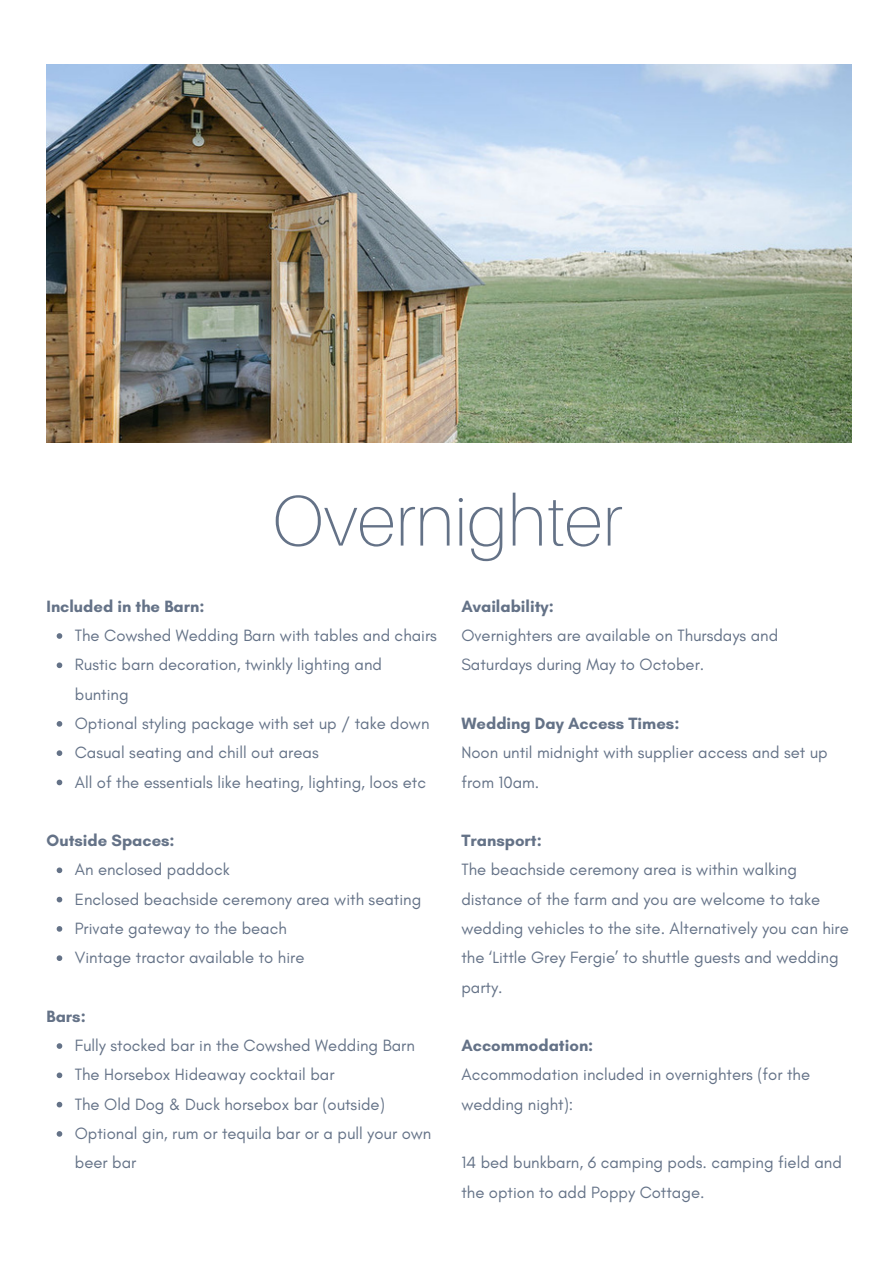
<style>
.page{position:relative;width:894px;height:1264px;background:#fff}
.page>*{position:absolute;margin:0;border:0;box-sizing:border-box;transform-origin:0 0}
.t1{font:100 71.4px "Aileron";color:#647287}
.t2{font:16.65px/29.2px "Glacial Indifference";color:#647287}
.t3{font:700 16.65px "Glacial Indifference";color:#647287}
</style>
<div class="page">
<img style="left:46px;top:64px;width:804px;height:379px">
<svg style="left:57px;top:633px;width:5px;height:6px"></svg>
<svg style="left:57px;top:662px;width:5px;height:6px"></svg>
<svg style="left:57px;top:721px;width:5px;height:5px"></svg>
<svg style="left:57px;top:750px;width:5px;height:6px"></svg>
<svg style="left:57px;top:779px;width:5px;height:6px"></svg>
<svg style="left:57px;top:867px;width:5px;height:6px"></svg>
<svg style="left:57px;top:896px;width:5px;height:6px"></svg>
<svg style="left:57px;top:926px;width:5px;height:5px"></svg>
<svg style="left:57px;top:955px;width:5px;height:6px"></svg>
<svg style="left:57px;top:1043px;width:5px;height:5px"></svg>
<svg style="left:57px;top:1072px;width:5px;height:6px"></svg>
<svg style="left:57px;top:1101px;width:5px;height:6px"></svg>
<svg style="left:57px;top:1131px;width:5px;height:5px"></svg>
<h1 class="t1" style="left:272px;top:476px;width:351px">Overnighter</h1>
<p class="t3" style="left:46px;top:596px;width:159px">Included in the Barn:</p>
<p class="t2" style="left:75px;top:620px;width:363px">The Cowshed Wedding Barn with tables and chairs Rustic barn decoration, twinkly lighting and bunting<br>Optional styling package with set up / take down Casual seating and chill out areas<br>All of the essentials like heating, lighting, loos etc</p>
<p class="t3" style="left:46px;top:830px;width:130px">Outside Spaces:</p>
<p class="t2" style="left:75px;top:855px;width:348px">An enclosed paddock<br>Enclosed beachside ceremony area with seating<br>Private gateway to the beach<br>Vintage tractor available to hire</p>
<p class="t3" style="left:46px;top:1006px;width:41px">Bars:</p>
<p class="t2" style="left:75px;top:1030px;width:358px">Fully stocked bar in the Cowshed Wedding Barn The Horsebox Hideaway cocktail bar<br>The Old Dog &amp; Duck horsebox bar (outside)<br>Optional gin, rum or tequila bar or a pull your own beer bar</p>
<p class="t3" style="left:461px;top:596px;width:94px">Availability:</p>
<p class="t2" style="left:461px;top:620px;width:318px">Overnighters are available on Thursdays and<br>Saturdays during May to October.</p>
<p class="t3" style="left:461px;top:713px;width:219px">Wedding Day Access Times:</p>
<p class="t2" style="left:461px;top:737px;width:368px">Noon until midnight with supplier access and set up from 10am.</p>
<p class="t3" style="left:461px;top:830px;width:82px">Transport:</p>
<p class="t2" style="left:461px;top:855px;width:389px">The beachside ceremony area is within walking distance of the farm and you are welcome to take wedding vehicles to the site. Alternatively you can hire the ‘Little Grey Fergie’ to shuttle guests and wedding party.</p>
<p class="t3" style="left:461px;top:1035px;width:133px">Accommodation:</p>
<p class="t2" style="left:461px;top:1059px;width:350px">Accommodation included in overnighters (for the wedding night):</p>
<p class="t2" style="left:461px;top:1147px;width:382px">14 bed bunkbarn, 6 camping pods. camping field and the option to add Poppy Cottage.</p>
</div>
